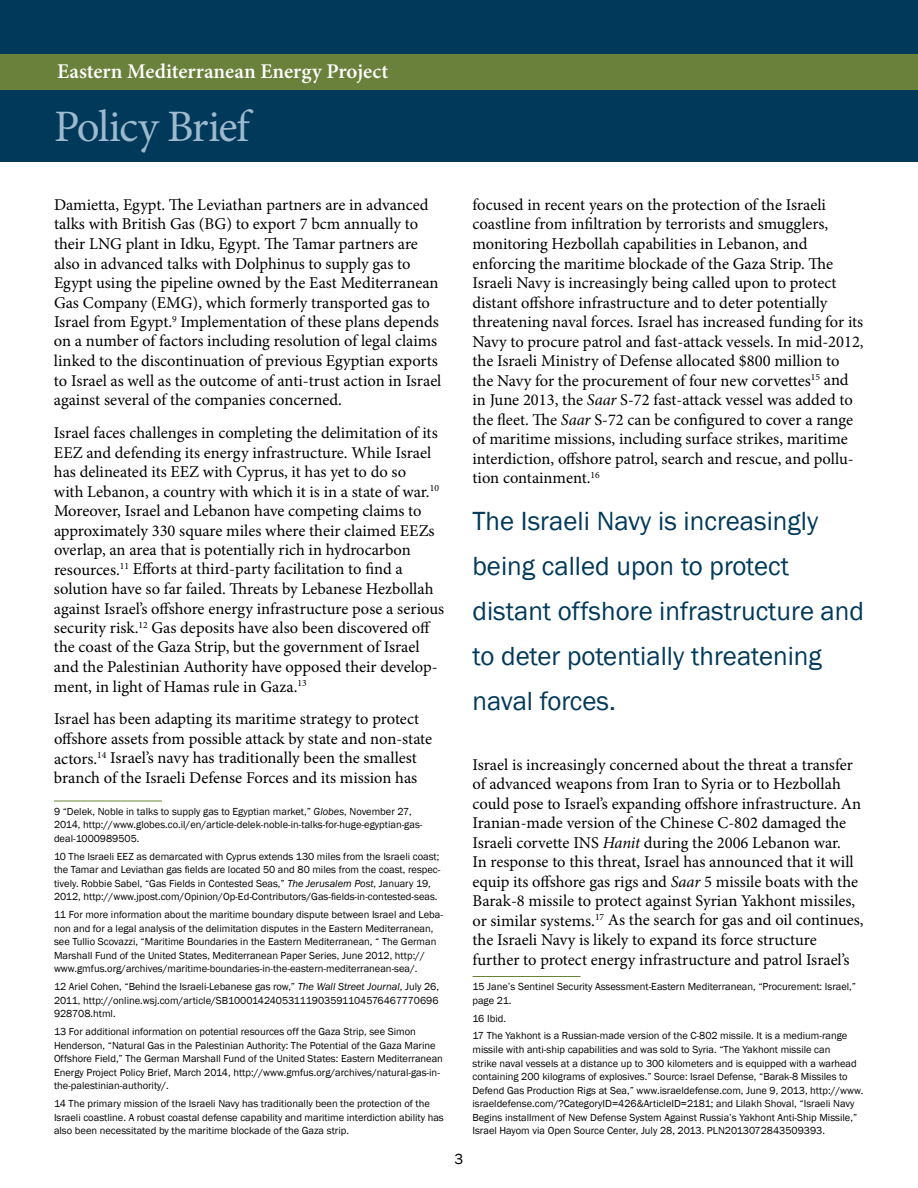
<style>
.page{position:relative;width:918px;height:1188px;background:#fff}
.page>*{position:absolute;margin:0;border:0;box-sizing:border-box;transform-origin:0 0}
.t1{font:45px "Minion Pro";letter-spacing:-.035em;color:#9cb9ce}
.t2{font:27px/45px "Franklin Gothic";color:#00395a}
.t3{font:600 21px "Minion Pro";color:#fff}
.t4{font:16.5px/19.5px "Minion Pro";color:#000}
.t5{font:15px "Franklin Gothic";color:#000}
.t6{font:10.5px/13.5px "Franklin Gothic";color:#000}
.s1{font-style:italic}
</style>
<div class="page">
<div style="left:0;top:0;width:918px;height:162px;background:#00395a"></div>
<div style="left:0;top:54px;width:918px;height:36px;background:#6a813b"></div>
<hr style="left:54px;top:801px;width:108px;height:1px;background:#6a813b">
<hr style="left:472px;top:976px;width:108px;height:1px;background:#6a813b">
<p class="t3" style="left:57px;top:57px;width:333px">Eastern Mediterranean Energy Project</p>
<h1 class="t1" style="left:54px;top:96px;width:197px">Policy Brief</h1>
<p class="t4" style="left:54px;top:195px;width:389px">Damietta, Egypt. The Leviathan partners are in advanced talks with British Gas (BG) to export 7 bcm annually to their LNG plant in Idku, Egypt. The Tamar partners are also in advanced talks with Dolphinus to supply gas to Egypt using the pipeline owned by the East Mediterranean Gas Company (EMG), which formerly transported gas to Israel from Egypt.<sup>9</sup> Implementation of these plans depends on a number of factors including resolution of legal claims linked to the discontinuation of previous Egyptian exports to Israel as well as the outcome of anti-trust action in Israel against several of the companies concerned.</p>
<p class="t4" style="left:54px;top:423px;width:392px">Israel faces challenges in completing the delimitation of its EEZ and defending its energy infrastructure. While Israel has delineated its EEZ with Cyprus, it has yet to do so<br>with Lebanon, a country with which it is in a state of war.<sup>10<br></sup>Moreover, Israel and Lebanon have competing claims to approximately 330 square miles where their claimed EEZs overlap, an area that is potentially rich in hydrocarbon resources.<sup>11</sup> Efforts at third-party facilitation to find a solution have so far failed. Threats by Lebanese Hezbollah against Israel’s offshore energy infrastructure pose a serious security risk.<sup>12</sup> Gas deposits have also been discovered off the coast of the Gaza Strip, but the government of Israel and the Palestinian Authority have opposed their develop&shy;ment, in light of Hamas rule in Gaza.<sup>13</sup></p>
<p class="t4" style="left:54px;top:710px;width:380px">Israel has been adapting its maritime strategy to protect offshore assets from possible attack by state and non-state actors.<sup>14</sup> Israel’s navy has traditionally been the smallest branch of the Israeli Defense Forces and its mission has</p>
<p class="t6" style="left:54px;top:804px;width:370px">9 “Delek, Noble in talks to supply gas to Egyptian market,” <span class="s1">Globes</span>, November 27,<br>2014, http://www.globes.co.il/en/article-delek-noble-in-talks-for-huge-egyptian-gas&shy;deal-1000989505.</p>
<p class="t6" style="left:54px;top:849px;width:388px">10 The Israeli EEZ as demarcated with Cyprus extends 130 miles from the Israeli coast; the Tamar and Leviathan gas fields are located 50 and 80 miles from the coast, respec&shy;tively. Robbie Sabel, “Gas Fields in Contested Seas,” <span class="s1">The Jerusalem Post</span>, January 19, 2012, http://www.jpost.com/Opinion/Op-Ed-Contributors/Gas-fields-in-contested-seas.</p>
<p class="t6" style="left:54px;top:908px;width:390px">11 For more information about the maritime boundary dispute between Israel and Leba&shy;non and for a legal analysis of the delimitation disputes in the Eastern Mediterranean, see Tullio Scovazzi, “Maritime Boundaries in the Eastern Mediterranean, “ The German Marshall Fund of the United States, Mediterranean Paper Series, June 2012, http:// www.gmfus.org/archives/maritime-boundaries-in-the-eastern-mediterranean-sea/.</p>
<p class="t6" style="left:54px;top:980px;width:387px;text-align:justify">12 Ariel Cohen, “Behind the Israeli-Lebanese gas row,” <span class="s1">The Wall Street Journal</span>, July 26, 2011, http://online.wsj.com/article/SB10001424053111903591104576467770696<br>928708.html.</p>
<p class="t6" style="left:54px;top:1025px;width:390px">13 For additional information on potential resources off the Gaza Strip, see Simon Henderson, “Natural Gas in the Palestinian Authority: The Potential of the Gaza Marine Offshore Field,” The German Marshall Fund of the United States: Eastern Mediterranean Energy Project Policy Brief, March 2014, http://www.gmfus.org/archives/natural-gas-in&shy;the-palestinian-authority/.</p>
<p class="t6" style="left:54px;top:1097px;width:391px">14 The primary mission of the Israeli Navy has traditionally been the protection of the<br>Israeli coastline. A robust coastal defense capability and maritime interdiction ability has also been necessitated by the maritime blockade of the Gaza strip.</p>
<p class="t4" style="left:472px;top:195px;width:393px">focused in recent years on the protection of the Israeli coastline from infiltration by terrorists and smugglers, monitoring Hezbollah capabilities in Lebanon, and enforcing the maritime blockade of the Gaza Strip. The Israeli Navy is increasingly being called upon to protect distant offshore infrastructure and to deter potentially threatening naval forces. Israel has increased funding for its Navy to procure patrol and fast-attack vessels. In mid-2012, the Israeli Ministry of Defense allocated $800 million to the Navy for the procurement of four new corvettes<sup>15</sup> and in June 2013, the <span class="s1">Saar</span> S-72 fast-attack vessel was added to the fleet. The <span class="s1">Saar</span> S-72 can be configured to cover a range of maritime missions, including surface strikes, maritime interdiction, offshore patrol, search and rescue, and pollu&shy;tion containment.<sup>16</sup></p>
<h2 class="t2" style="left:472px;top:499px;width:393px">The Israeli Navy is increasingly being called upon to protect distant offshore infrastructure and to deter potentially threatening naval forces.</h2>
<p class="t5" style="left:455px;top:1150px;width:10px">3</p>
<p class="t4" style="left:472px;top:755px;width:393px">Israel is increasingly concerned about the threat a transfer of advanced weapons from Iran to Syria or to Hezbollah could pose to Israel’s expanding offshore infrastructure. An Iranian-made version of the Chinese C-802 damaged the Israeli corvette INS <span class="s1">Hanit</span> during the 2006 Lebanon war.<br>In response to this threat, Israel has announced that it will equip its offshore gas rigs and <span class="s1">Saar</span> 5 missile boats with the Barak-8 missile to protect against Syrian Yakhont missiles, or similar systems.<sup>17</sup> As the search for gas and oil continues, the Israeli Navy is likely to expand its force structure further to protect energy infrastructure and patrol Israel’s</p>
<p class="t6" style="left:472px;top:980px;width:385px">15 Jane’s Sentinel Security Assessment-Eastern Mediterranean, “Procurement: Israel,” page 21.</p>
<p class="t6" style="left:472px;top:1009px;width:376px;line-height:18px">16 Ibid.<br>17 The Yakhont is a Russian-made version of the C-802 missile. It is a medium-range</p>
<p class="t6" style="left:472px;top:1043px;width:392px">missile with anti-ship capabilities and was sold to Syria. “The Yakhont missile can<br>strike naval vessels at a distance up to 300 kilometers and is equipped with a warhead containing 200 kilograms of explosives.” Source: Israel Defense, “Barak-8 Missiles to Defend Gas Production Rigs at Sea,” www.israeldefense.com, June 9, 2013, http://www. israeldefense.com/?CategoryID=426&amp;ArticleID=2181; and Lilakh Shoval, “Israeli Navy Begins installment of New Defense System Against Russia’s Yakhont Anti-Ship Missile,” Israel Hayom via Open Source Center, July 28, 2013. PLN2013072843509393.</p>
</div>
